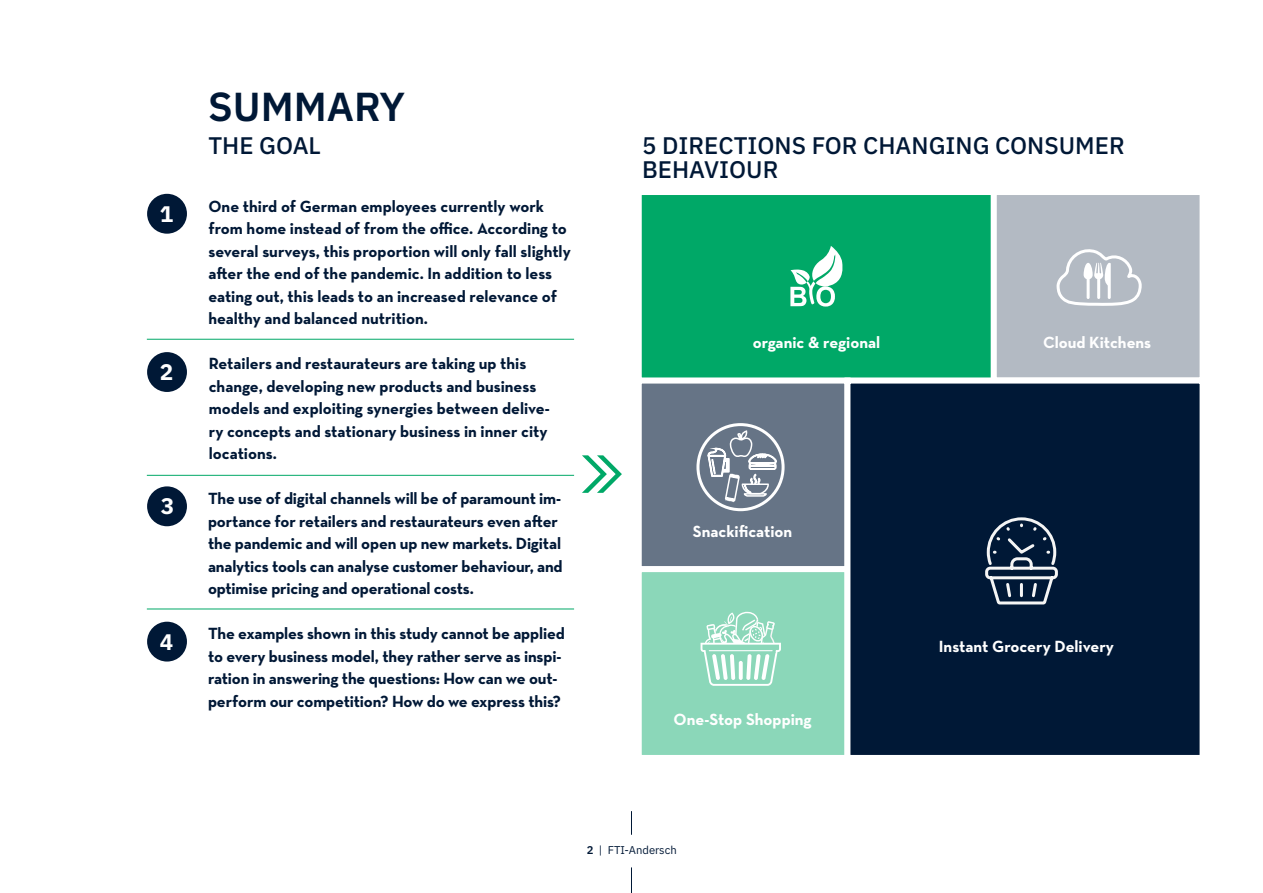
<style>
.page{position:relative;width:1263px;height:893px;background:#fff}
.page>*{position:absolute;margin:0;border:0;box-sizing:border-box;transform-origin:0 0}
.t1{font:600 40.5px "IBM Plex Sans";color:#001836}
.t2{font:500 24px/24px "IBM Plex Sans";color:#001836}
.t3{font:700 22.5px "IBM Plex Sans";color:#fff}
.t4{font:700 16.5px/22.5px "Neutraface Text";letter-spacing:-.01em;color:#001836}
.t5{font:700 16.5px "Neutraface Text";color:#fff}
.t6{font:11.25px "IBM Plex Sans";color:#001836}
.s1{font-weight:600}
</style>
<div class="page">
<svg style="left:631px;top:867px;width:1px;height:26px"></svg>
<svg style="left:631px;top:811px;width:1px;height:24px"></svg>
<div style="left:147px;top:194px;width:40px;height:40px;background:#001836;border-radius:50%"></div>
<div style="left:147px;top:352px;width:40px;height:40px;background:#001836;border-radius:50%"></div>
<div style="left:147px;top:486px;width:40px;height:40px;background:#001836;border-radius:50%"></div>
<div style="left:147px;top:622px;width:40px;height:40px;background:#001836;border-radius:50%"></div>
<svg style="left:582px;top:455px;width:40px;height:38px"></svg>
<hr style="left:147px;top:339px;width:427px;height:1px;background:#00a867">
<hr style="left:147px;top:475px;width:427px;height:1px;background:#00a867">
<hr style="left:147px;top:609px;width:427px;height:1px;background:#00a867">
<div style="left:636px;top:189px;width:361px;height:195px;background:#00a867;border:6px solid #fff"></div>
<div style="left:636px;top:378px;width:214px;height:194px;background:#667486;border:6px solid #fff"></div>
<div style="left:636px;top:566px;width:214px;height:195px;background:#8bd7b9;border:6px solid #fff"></div>
<div style="left:991px;top:189px;width:214px;height:194px;background:#b3bac3;border:6px solid #fff"></div>
<div style="left:844px;top:378px;width:361px;height:383px;background:#001836;border:6px solid #fff"></div>
<svg style="left:790px;top:246px;width:53px;height:61px"></svg>
<svg style="left:1055px;top:189px;width:88px;height:117px"></svg>
<svg style="left:707px;top:377px;width:81px;height:127px"></svg>
<div style="left:696px;top:423px;width:88px;height:88px;border:3px solid #fff;border-radius:50%"></div>
<svg style="left:700px;top:612px;width:81px;height:74px"></svg>
<hr style="left:709px;top:650px;width:64px;height:1px;background:#fff">
<svg style="left:985px;top:517px;width:73px;height:88px"></svg>
<h3 class="t3" style="left:160px;top:196px;width:15px">1</h3>
<h3 class="t3" style="left:160px;top:354px;width:15px">2</h3>
<h3 class="t3" style="left:161px;top:488px;width:15px">3</h3>
<h3 class="t3" style="left:160px;top:624px;width:15px">4</h3>
<h1 class="t1" style="left:208px;top:75px;width:198px">SUMMARY</h1>
<h2 class="t2" style="left:208px;top:132px;width:114px">THE GOAL</h2>
<p class="t4" style="left:208px;top:194px;width:364px">One third of German employees currently work from home instead of from the office. According to several surveys, this proportion will only fall slightly after the end of the pandemic. In addition to less eating out, this leads to an increased relevance of healthy and balanced nutrition.</p>
<p class="t4" style="left:209px;top:352px;width:343px">Retailers and restaurateurs are taking up this change, developing new products and business models and exploiting synergies between delive&shy;ry concepts and stationary business in inner city locations.</p>
<p class="t4" style="left:208px;top:487px;width:356px">The use of digital channels will be of paramount im&shy;portance for retailers and restaurateurs even after the pandemic and will open up new markets. Digital analytics tools can analyse customer behaviour, and optimise pricing and operational costs.</p>
<p class="t4" style="left:208px;top:622px;width:358px">The examples shown in this study cannot be applied to every business model, they rather serve as inspi&shy;ration in answering the questions: How can we out&shy;perform our competition? How do we express this?</p>
<h2 class="t2" style="left:642px;top:132px;width:484px">5 DIRECTIONS FOR CHANGING CONSUMER<br>BEHAVIOUR</h2>
<p class="t5" style="left:753px;top:331px;width:129px">organic &amp; regional</p>
<p class="t5" style="left:1043px;top:331px;width:110px">Cloud Kitchens</p>
<p class="t5" style="left:693px;top:521px;width:101px">Snackification</p>
<p class="t5" style="left:673px;top:709px;width:140px">One-Stop Shopping</p>
<p class="t5" style="left:939px;top:636px;width:177px">Instant Grocery Delivery</p>
<p class="t6" style="left:587px;top:841px;width:91px"><span class="s1">2</span> | FTI-Andersch</p>
</div>
